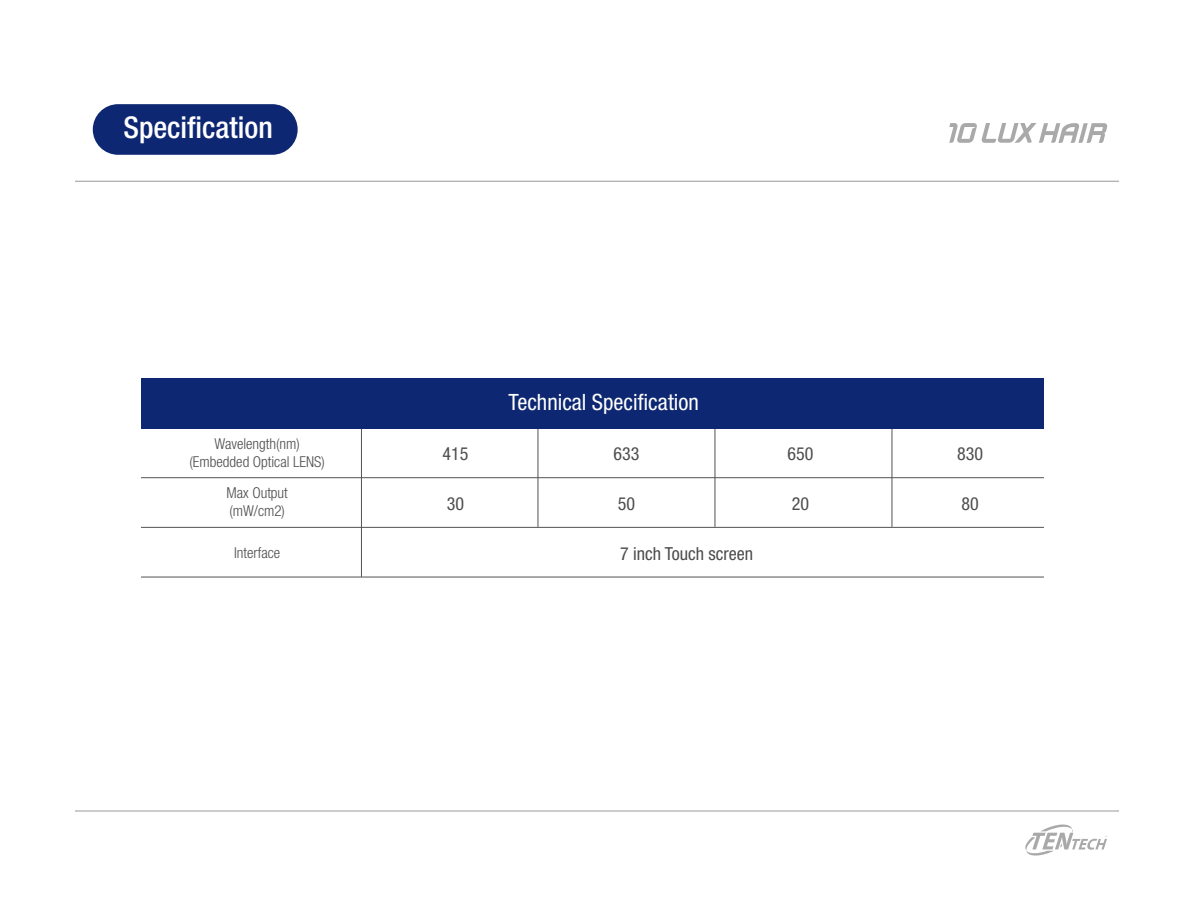
<style>
.page{position:relative;width:1188px;height:918px;background:#fff}
.page>*{position:absolute;margin:0;border:0;box-sizing:border-box;transform-origin:0 0}
.t1{font:500 condensed 30px "Helvetica Neue LT Pro";color:#fff}
.t2{font:condensed 22.5px "Helvetica Neue LT Pro";color:#fff}
.t3{font:condensed 18px "Helvetica Neue LT Pro";color:#4d4d4d}
.t4{font:300 condensed 15px/18px "Helvetica Neue LT Pro";color:#4d4d4d;text-align:center}
</style>
<div class="page">
<svg style="left:949px;top:123px;width:158px;height:20px"></svg>
<hr style="left:75px;top:181px;width:1044px;height:1px;background:#535353">
<hr style="left:75px;top:810px;width:1044px;height:2px;background:#535353">
<svg style="left:1025px;top:825px;width:82px;height:31px"></svg>
<hr style="left:715px;top:426px;width:1px;height:101px;background:#535353">
<hr style="left:538px;top:426px;width:1px;height:101px;background:#535353">
<hr style="left:892px;top:426px;width:1px;height:101px;background:#535353">
<hr style="left:141px;top:577px;width:903px;height:1px;background:#535353">
<hr style="left:141px;top:527px;width:903px;height:1px;background:#535353">
<hr style="left:141px;top:477px;width:903px;height:1px;background:#535353">
<hr style="left:361px;top:422px;width:1px;height:155px;background:#535353">
<div style="left:141px;top:378px;width:903px;height:51px;background:#0d2772"></div>
<div style="left:93px;top:104px;width:205px;height:51px;background:#0d2772;border-radius:25px"></div>
<h1 class="t1" style="left:123px;top:110px;width:151px">Specification</h1>
<p class="t4" style="left:190px;top:434px;width:137px">Wavelength(nm) (Embedded Optical LENS)</p>
<p class="t4" style="left:227px;top:484px;width:63px;text-align:left">Max Output (mW/cm2)</p>
<p class="t4" style="left:234px;top:543px;width:48px">Interface</p>
<p class="t3" style="left:443px;top:444px;width:27px">415</p>
<p class="t3" style="left:447px;top:493px;width:19px">30</p>
<h2 class="t2" style="left:509px;top:389px;width:192px">Technical Specification</h2>
<p class="t3" style="left:614px;top:444px;width:27px">633</p>
<p class="t3" style="left:618px;top:493px;width:19px">50</p>
<p class="t3" style="left:620px;top:543px;width:134px">7 inch Touch screen</p>
<p class="t3" style="left:788px;top:444px;width:27px">650</p>
<p class="t3" style="left:792px;top:493px;width:19px">20</p>
<p class="t3" style="left:957px;top:444px;width:27px">830</p>
<p class="t3" style="left:961px;top:493px;width:19px">80</p>
</div>
